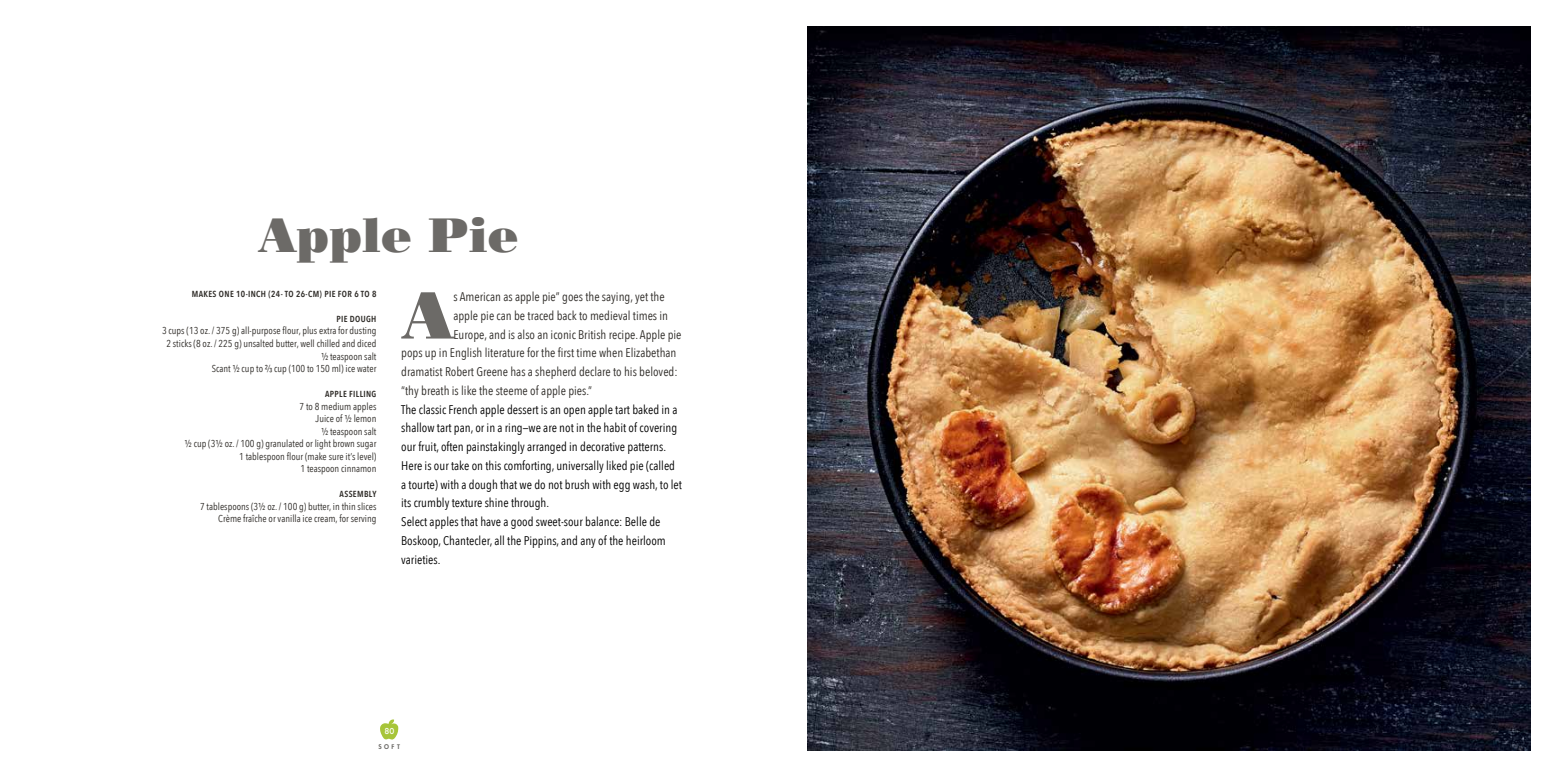
<style>
.page{position:relative;width:1560px;height:780px;background:#fff}
.page>*{position:absolute;margin:0;border:0;box-sizing:border-box;transform-origin:0 0}
.t1{font:66.5px "Poster Bodoni BT";color:#6c6a67}
.t2{font:48.75px "Poster Bodoni BT";color:#6c6a67}
.t3{font:12.5px/18.8px "Avenir Next Condensed";color:#000}
.t4{font:12.5px "Avenir Next Condensed";color:#2d2a26}
.t5{font:10px/12.5px "Avenir Next Condensed";color:#2d2a26;text-align:right}
.t6{font:600 8.75px "Avenir Next Condensed";letter-spacing:.04em;color:#2d2a26}
.t7{font:500 8px "Futura";color:#fff}
.t8{font:800 6.25px "Futura Std";color:#6c6a67}
</style>
<div class="page">
<svg style="left:380px;top:719px;width:18px;height:20px"></svg>
<img style="left:807px;top:26px;width:723px;height:724px">
<h2 class="t2" style="left:259px;top:204px;width:261px">Apple Pie</h2>
<h1 class="t1" style="left:403px;top:274px;width:52px">A</h1>
<p class="t4" style="left:453px;top:286px;width:213px">s American as apple pie” goes the saying, yet the</p>
<p class="t6" style="left:192px;top:286px;width:186px">MAKES ONE 10-INCH (24- TO 26-CM) PIE FOR 6 TO 8</p>
<p class="t6" style="left:336px;top:311px;width:42px">PIE DOUGH</p>
<p class="t5" style="left:162px;top:324px;width:216px">3 cups (13 oz. / 375 g) all-purpose flour, plus extra for dusting 2 sticks (8 oz. / 225 g) unsalted butter, well chilled and diced ½ teaspoon salt<br>Scant ½ cup to 2/³ cup (100 to 150 ml) ice water</p>
<p class="t6" style="left:325px;top:386px;width:53px">APPLE FILLING</p>
<p class="t5" style="left:185px;top:399px;width:193px">7 to 8 medium apples<br>Juice of ½ lemon<br>½ teaspoon salt<br>½ cup (3½ oz. / 100 g) granulated or light brown sugar<br>1 tablespoon flour (make sure it’s level)<br>1 teaspoon cinnamon</p>
<p class="t6" style="left:339px;top:486px;width:38px">ASSEMBLY</p>
<p class="t5" style="left:200px;top:499px;width:178px">7 tablespoons (3½ oz. / 100 g) butter, in thin slices<br>Crème fraîche or vanilla ice cream, for serving</p>
<p class="t4" style="left:453px;top:304px;width:216px">apple pie can be traced back to medieval times in</p>
<p class="t4" style="left:453px;top:323px;width:230px">Europe, and is also an iconic British recipe. Apple pie</p>
<p class="t4" style="left:401px;top:342px;width:277px">pops up in English literature for the first time when Elizabethan</p>
<p class="t4" style="left:401px;top:361px;width:278px">dramatist Robert Greene has a shepherd declare to his beloved:</p>
<p class="t4" style="left:401px;top:379px;width:192px">“thy breath is like the steeme of apple pies.”</p>
<p class="t3" style="left:401px;top:399px;width:282px">The classic French apple dessert is an open apple tart baked in a shallow tart pan, or in a ring—we are not in the habit of covering our fruit, often painstakingly arranged in decorative patterns.<br>Here is our take on this comforting, universally liked pie (called a tourte) with a dough that we do not brush with egg wash, to let its crumbly texture shine through.<br>Select apples that have a good sweet-sour balance: Belle de Boskoop, Chantecler, all the Pippins, and any of the heirloom varieties.</p>
<p class="t7" style="left:384px;top:725px;width:11px">80</p>
<p class="t8" style="left:378px;top:742px;width:23px">SOFT</p>
</div>
